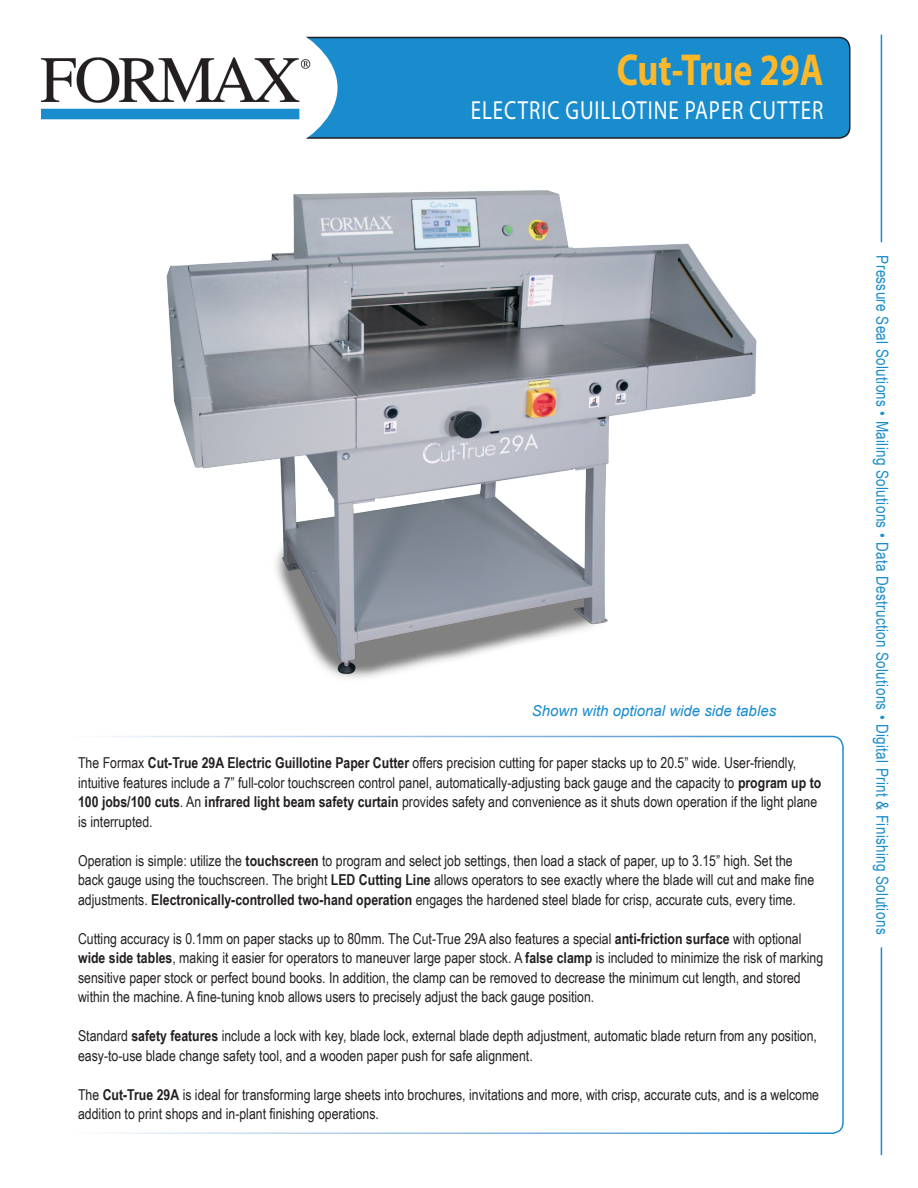
<style>
.page{position:relative;width:918px;height:1188px;background:#fff}
.page>*{position:absolute;margin:0;border:0;box-sizing:border-box;transform-origin:0 0}
.t1{font:700 45px "Myriad Pro";color:#fcb828;scale:.8 1}
.t2{font:26.25px "Myriad Pro";letter-spacing:.045em;color:#fff;scale:.8 1}
.t3{font:16.5px "Arial Narrow";letter-spacing:.02em;color:#198ccd}
.t4{font:15px/19.5px "Arial Narrow";color:#231f20}
.t5{font:italic 15px "Arial";color:#198ccd}
.s1{font-weight:700}
</style>
<div class="page">
<img style="left:166px;top:190px;width:591px;height:488px">
<div style="left:68px;top:736px;width:776px;height:398px;border:2px solid #fff;border-radius:11px"></div>
<div style="left:43px;top:38px;width:807px;height:100px;background:#198ccd;border-radius:11px"></div>
<div style="left:42px;top:37px;width:809px;height:102px;border:2px solid #231f20;border-radius:11px"></div>
<div style="left:0;top:0;width:338px;height:176px;background:#fff;border-radius:50%"></div>
<img style="left:41px;top:57px;width:270px;height:63px">
<hr style="left:881px;top:35px;width:1px;height:1120px;background:#198ccd">
<div style="left:864px;top:242px;width:35px;height:705px;background:#fff"></div>
<p class="t1" style="left:617px;top:41px;width:260px">Cut-True 29A</p>
<p class="t2" style="left:471px;top:94px;width:442px">ELECTRIC GUILLOTINE PAPER CUTTER</p>
<p class="t5" style="left:532px;top:701px;width:246px">Shown with optional wide side tables</p>
<p class="t4" style="left:78px;top:753px;width:745px">The Formax <span class="s1">Cut-True 29A Electric Guillotine Paper Cutter</span> offers precision cutting for paper stacks up to 20.5” wide. User-friendly, intuitive features include a 7” full-color touchscreen control panel, automatically-adjusting back gauge and the capacity to <span class="s1">program up to<br>100 jobs/100 cuts</span>. An <span class="s1">infrared light beam safety curtain</span> provides safety and convenience as it shuts down operation if the light plane</p>
<p class="t4" style="left:78px;top:811px;width:76px">is interrupted.</p>
<p class="t4" style="left:78px;top:850px;width:738px">Operation is simple: utilize the <span class="s1">touchscreen</span> to program and select job settings, then load a stack of paper, up to 3.15” high. Set the back gauge using the touchscreen. The bright <span class="s1">LED Cutting Line</span> allows operators to see exactly where the blade will cut and make fine adjustments. <span class="s1">Electronically-controlled two-hand operation</span> engages the hardened steel blade for crisp, accurate cuts, every time.</p>
<p class="t4" style="left:78px;top:928px;width:747px">Cutting accuracy is 0.1mm on paper stacks up to 80mm. The Cut-True 29A also features a special <span class="s1">anti-friction surface</span> with optional <span class="s1">wide side tables</span>, making it easier for operators to maneuver large paper stock. A <span class="s1">false clamp</span> is included to minimize the risk of marking sensitive paper stock or perfect bound books. In addition, the clamp can be removed to decrease the minimum cut length, and stored within the machine. A fine-tuning knob allows users to precisely adjust the back gauge position.</p>
<p class="t4" style="left:78px;top:1026px;width:740px">Standard <span class="s1">safety features</span> include a lock with key, blade lock, external blade depth adjustment, automatic blade return from any position, easy-to-use blade change safety tool, and a wooden paper push for safe alignment.</p>
<p class="t4" style="left:78px;top:1084px;width:743px">The <span class="s1">Cut-True 29A</span> is ideal for transforming large sheets into brochures, invitations and more, with crisp, accurate cuts, and is a welcome addition to print shops and in-plant finishing operations.</p>
<p class="t3" style="left:895px;top:255px;width:680px;rotate:90deg">Pressure Seal Solutions • Mailing Solutions • Data Destruction Solutions • Digital Print &amp; Finishing Solutions</p>
</div>
